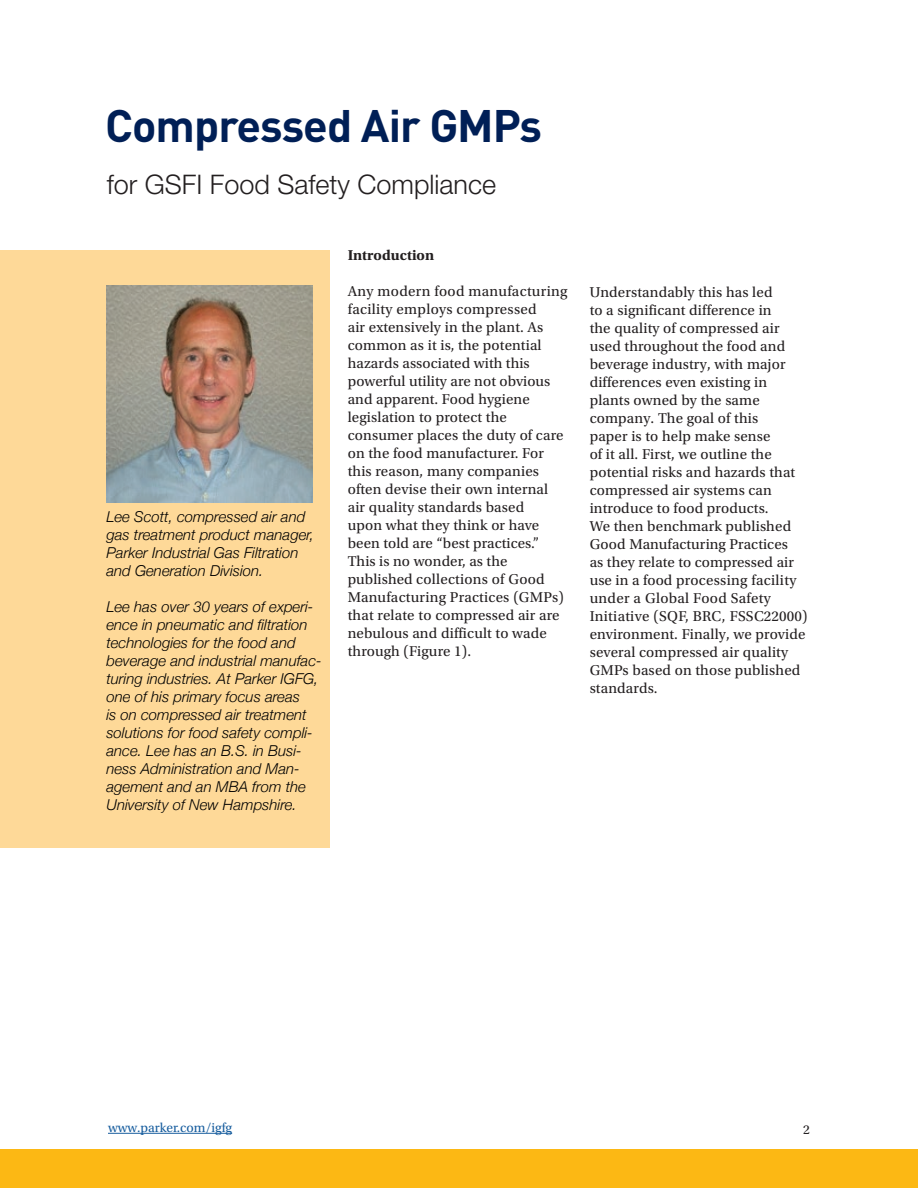
<style>
.page{position:relative;width:918px;height:1188px;background:#fff}
.page>*{position:absolute;margin:0;border:0;box-sizing:border-box;transform-origin:0 0}
.t1{font:700 45px "DINOT";letter-spacing:-.02em;color:#001f56}
.t2{font:300 27px "Helvetica Neue LT Std";color:#231f20}
.t3{font:15px/18px "Utopia Std";letter-spacing:.01em;color:#231f20}
.t4{font:italic 300 15px/18px "Helvetica Neue";color:#000}
.t5{font:700 15px "Utopia Std";color:#231f20}
.t6{font:13.5px "Utopia Std";color:#175d9e}
.t7{font:13.5px "Utopia Std";color:#231f20}
</style>
<div class="page">
<div style="left:0;top:250px;width:330px;height:598px;background:#fed998"></div>
<div style="left:0;top:1150px;width:918px;height:38px;background:#fcb814"></div>
<hr style="left:108px;top:1133px;width:124px;height:1px;background:#175d9e">
<img style="left:107px;top:286px;width:205px;height:216px">
<h1 class="t1" style="left:105px;top:96px;width:439px">Compressed Air GMPs</h1>
<h2 class="t2" style="left:107px;top:168px;width:391px">for GSFI Food Safety Compliance</h2>
<p class="t4" style="left:106px;top:507px;width:209px">Lee Scott, compressed air and gas treatment product manager,<br>Parker Industrial Gas Filtration and Generation Division.</p>
<p class="t4" style="left:106px;top:597px;width:217px">Lee has over 30 years of experi&shy;ence in pneumatic and filtration technologies for the food and beverage and industrial manufac&shy;turing industries. At Parker IGFG, one of his primary focus areas<br>is on compressed air treatment solutions for food safety compli&shy;ance. Lee has an B.S. in Busi&shy;ness Administration and Man&shy;agement and an MBA from the<br>University of New Hampshire.</p>
<p class="t5" style="left:348px;top:247px;width:88px">Introduction</p>
<p class="t3" style="left:348px;top:283px;width:221px">Any modern food manufacturing facility employs compressed<br>air extensively in the plant. As common as it is, the potential hazards associated with this powerful utility are not obvious and apparent. Food hygiene legislation to protect the consumer places the duty of care on the food manufacturer. For this reason, many companies often devise their own internal air quality standards based<br>upon what they think or have been told are “best practices.”<br>This is no wonder, as the published collections of Good<br>Manufacturing Practices (GMPs) that relate to compressed air are nebulous and difficult to wade through (Figure 1).</p>
<p class="t3" style="left:590px;top:284px;width:219px">Understandably this has led<br>to a significant difference in<br>the quality of compressed air used throughout the food and beverage industry, with major differences even existing in plants owned by the same company. The goal of this<br>paper is to help make sense<br>of it all. First, we outline the potential risks and hazards that compressed air systems can introduce to food products.<br>We then benchmark published<br>Good Manufacturing Practices<br>as they relate to compressed air use in a food processing facility under a Global Food Safety<br>Initiative (SQF, BRC, FSSC22000) environment. Finally, we provide several compressed air quality<br>GMPs based on those published standards.</p>
<p class="t6" style="left:108px;top:1120px;width:126px">www.parker.com/igfg</p>
<p class="t7" style="left:803px;top:1122px;width:8px">2</p>
</div>
